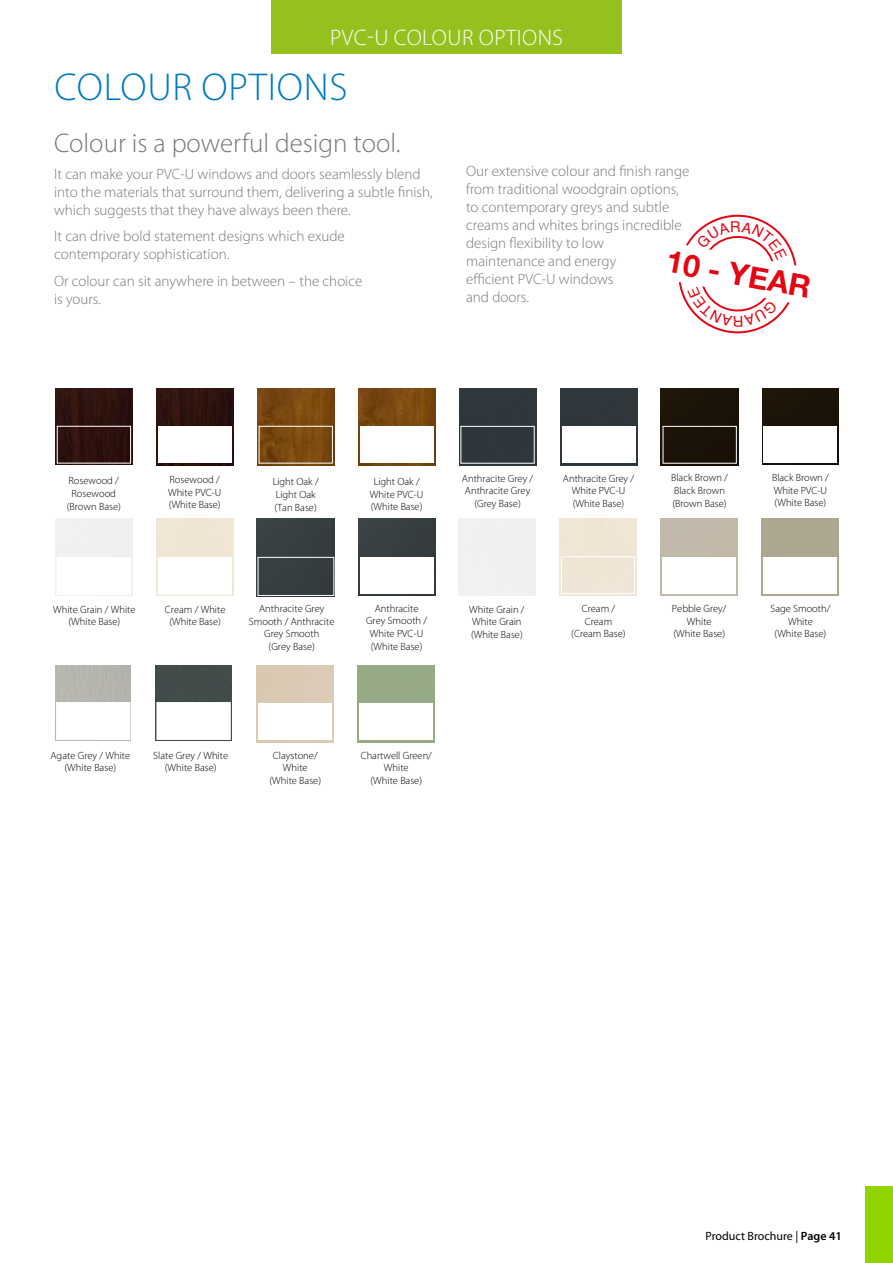
<style>
.page{position:relative;width:893px;height:1263px;background:#fff}
.page>*{position:absolute;margin:0;border:0;box-sizing:border-box;transform-origin:0 0}
.t1{font:300 39px "Myriad Pro";letter-spacing:.02em;color:#007ac2}
.t2{font:700 30.45px "Helvetica Neue";color:#e30613}
.t3{font:300 27px "Myriad Pro";color:#73797c}
.t4{font:300 22.5px "Myriad Pro";letter-spacing:.02em;color:#fff}
.t5{font:300 15px/18px "Myriad Pro";color:#73797c}
.t6{font:12px "Myriad Pro";color:#000}
.t7{font:300 10.5px/12.6px "Myriad Pro";color:#000;text-align:center}
.s1{font-weight:600}
</style>
<div class="page">
<div style="left:271px;top:0;width:350px;height:53px;background:#95c11f"></div>
<div style="left:865px;top:1186px;width:28px;height:77px;background:#91d400"></div>
<img style="left:55px;top:388px;width:77px;height:77px">
<img style="left:59px;top:428px;width:70px;height:33px">
<div style="left:57px;top:426px;width:74px;height:37px;border:1px solid #fff"></div>
<img style="left:156px;top:388px;width:77px;height:77px">
<div style="left:158px;top:426px;width:73px;height:37px;background:#fff"></div>
<img style="left:257px;top:388px;width:77px;height:77px">
<img style="left:261px;top:428px;width:70px;height:33px">
<div style="left:259px;top:426px;width:74px;height:37px;border:1px solid #fff"></div>
<img style="left:358px;top:388px;width:77px;height:77px">
<div style="left:360px;top:426px;width:73px;height:37px;background:#fff"></div>
<div style="left:459px;top:388px;width:77px;height:77px;background:#2f373b"></div>
<div style="left:462px;top:428px;width:71px;height:34px;background:#2e373b"></div>
<div style="left:460px;top:426px;width:75px;height:38px;border:1px solid #fff"></div>
<div style="left:560px;top:388px;width:77px;height:77px;background:#2f373b"></div>
<div style="left:562px;top:426px;width:73px;height:37px;background:#fff"></div>
<div style="left:661px;top:388px;width:77px;height:77px;background:#1c1308"></div>
<div style="left:665px;top:428px;width:70px;height:34px;background:#1b1208"></div>
<div style="left:663px;top:426px;width:74px;height:38px;border:1px solid #fff"></div>
<div style="left:762px;top:388px;width:77px;height:77px;background:#1c1308"></div>
<div style="left:764px;top:426px;width:73px;height:37px;background:#fff"></div>
<div style="left:156px;top:519px;width:77px;height:77px;background:#f0e6d6"></div>
<div style="left:158px;top:557px;width:74px;height:38px;background:#fff"></div>
<div style="left:257px;top:519px;width:78px;height:78px;background:#373f41"></div>
<div style="left:260px;top:559px;width:72px;height:35px;background:#353d40"></div>
<div style="left:258px;top:557px;width:76px;height:39px;border:1px solid #fff"></div>
<div style="left:56px;top:665px;width:75px;height:75px;background:#b6b5ae"></div>
<div style="left:56px;top:702px;width:74px;height:38px;background:#fff"></div>
<div style="left:156px;top:665px;width:75px;height:75px;background:#414c4a"></div>
<div style="left:157px;top:702px;width:74px;height:38px;background:#fff"></div>
<div style="left:358px;top:519px;width:77px;height:77px;background:#373f41"></div>
<div style="left:360px;top:557px;width:73px;height:37px;background:#fff"></div>
<div style="left:563px;top:558px;width:60px;height:34px;background:#f0e5d5"></div>
<div style="left:561px;top:556px;width:74px;height:38px;border:1px solid #fff"></div>
<svg style="left:678px;top:214px;width:119px;height:120px"></svg>
<h3 class="t4" style="left:330px;top:24px;width:234px">PVC-U COLOUR OPTIONS</h3>
<h1 class="t1" style="left:54px;top:63px;width:295px">COLOUR OPTIONS</h1>
<h3 class="t3" style="left:54px;top:127px;width:348px">Colour is a powerful design tool.</h3>
<h3 class="t5" style="left:54px;top:164px;width:380px">It can make your PVC-U windows and doors seamlessly blend into the materials that surround them, delivering a subtle finish, which suggests that they have always been there.</h3>
<h3 class="t5" style="left:54px;top:227px;width:292px">It can drive bold statement designs which exude contemporary sophistication.</h3>
<h3 class="t5" style="left:54px;top:271px;width:310px">Or colour can sit anywhere in between – the choice is yours.</h3>
<h3 class="t5" style="left:466px;top:162px;width:225px">Our extensive colour and finish range from traditional woodgrain options, to contemporary greys and subtle creams and whites brings incredible design flexibility to low<br>maintenance and energy<br>efficient PVC-U windows<br>and doors.</h3>
<h2 class="t2" style="left:671px;top:238px;width:148px;rotate:10deg">10 - YEAR</h2>
<p class="t7" style="left:67px;top:474px;width:56px">Rosewood /<br>Rosewood (Brown Base)</p>
<p class="t7" style="left:168px;top:473px;width:55px;text-align:left">Rosewood /<br>White PVC-U (White Base)</p>
<p class="t7" style="left:273px;top:475px;width:48px;text-align:left">Light Oak /<br>Light Oak (Tan Base)</p>
<p class="t7" style="left:370px;top:475px;width:55px">Light Oak /<br>White PVC-U (White Base)</p>
<p class="t7" style="left:462px;top:472px;width:73px">Anthracite Grey /<br>Anthracite Grey (Grey Base)</p>
<p class="t7" style="left:563px;top:472px;width:73px">Anthracite Grey /<br>White PVC-U (White Base)</p>
<p class="t7" style="left:671px;top:471px;width:58px;text-align:left">Black Brown /<br>Black Brown (Brown Base)</p>
<p class="t7" style="left:772px;top:471px;width:58px;text-align:left">Black Brown /<br>White PVC-U (White Base)</p>
<p class="t7" style="left:53px;top:603px;width:84px">White Grain / White (White Base)</p>
<p class="t7" style="left:249px;top:602px;width:87px">Anthracite Grey<br>Smooth / Anthracite<br>Grey Smooth<br>(Grey Base)</p>
<p class="t7" style="left:165px;top:603px;width:62px">Cream / White (White Base)</p>
<p class="t7" style="left:366px;top:602px;width:63px">Anthracite<br>Grey Smooth /<br>White PVC-U (White Base)</p>
<p class="t7" style="left:469px;top:603px;width:57px;text-align:left">White Grain /<br>White Grain (White Base)</p>
<p class="t7" style="left:571px;top:602px;width:56px">Cream /<br>Cream (Cream Base)</p>
<p class="t7" style="left:672px;top:602px;width:56px">Pebble Grey/<br>White (White Base)</p>
<p class="t7" style="left:770px;top:602px;width:61px">Sage Smooth/<br>White<br>(White Base)</p>
<p class="t7" style="left:51px;top:749px;width:81px">Agate Grey / White (White Base)</p>
<p class="t7" style="left:153px;top:749px;width:76px">Slate Grey / White (White Base)</p>
<p class="t7" style="left:269px;top:749px;width:53px">Claystone/<br>White (White Base)</p>
<p class="t7" style="left:361px;top:749px;width:73px">Chartwell Green/<br>White<br>(White Base)</p>
<p class="t6" style="left:706px;top:1229px;width:138px">Product Brochure | <span class="s1">Page 41</span></p>
</div>
